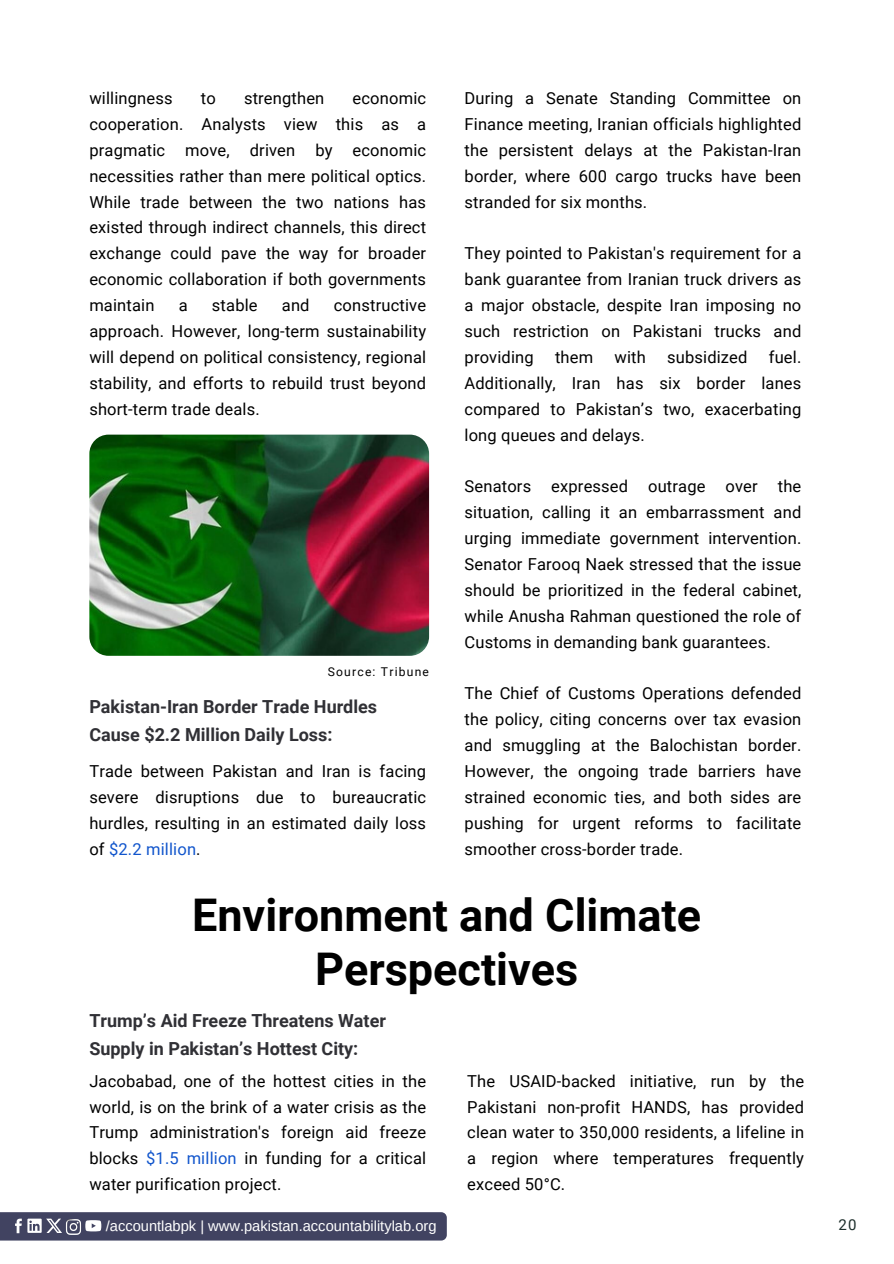
<style>
.page{position:relative;width:894px;height:1264px;background:#fff}
.page>*{position:absolute;margin:0;border:0;box-sizing:border-box;transform-origin:0 0}
.t1{font:700 45px/54px "Roboto";color:#000;text-align:center}
.t2{font:700 18px/28.2px "Roboto";color:#303035}
.t3{font:16.5px/25.8px "Roboto";letter-spacing:.01em;color:#000;text-align:justify}
.t4{font:15px "Roboto";color:#1c2d2a}
.t5{font:14.7px "Arimo";color:#fff}
.t6{font:12.15px "Roboto";letter-spacing:.1em;color:#000}
.s1{color:#15c}
</style>
<div class="page">
<svg style="left:0;top:1212px;width:446px;height:28px;background:#494b68"></svg>
<img style="left:65px;top:1218px;width:16px;height:16px">
<img style="left:89px;top:434px;width:340px;height:221px;border-radius:19px">
<p class="t3" style="left:89px;top:85px;width:85px">willingness</p>
<p class="t3" style="left:201px;top:85px;width:16px">to</p>
<p class="t3" style="left:244px;top:85px;width:82px">strengthen</p>
<p class="t3" style="left:89px;top:85px;width:338px;text-indent:263px">economic cooperation. Analysts view this as a pragmatic move, driven by economic necessities rather than mere political optics.<br>While trade between the two nations has existed through indirect channels, this direct exchange could pave the way for broader economic collaboration if both governments maintain</p>
<p class="t3" style="left:179px;top:292px;width:10px">a</p>
<p class="t3" style="left:212px;top:292px;width:47px">stable</p>
<p class="t3" style="left:282px;top:292px;width:29px">and</p>
<p class="t3" style="left:89px;top:292px;width:338px;text-indent:244px">constructive approach. However, long-term sustainability will depend on political consistency, regional stability, and efforts to rebuild trust beyond short-term trade deals.</p>
<h3 class="t6" style="left:327px;top:665px;width:103px">Source: Tribune</h3>
<h2 class="t2" style="left:89px;top:693px;width:289px">Pakistan-Iran Border Trade Hurdles<br>Cause $2.2 Million Daily Loss:</h2>
<h3 class="t3" style="left:89px;top:758px;width:338px">Trade between Pakistan and Iran is facing severe disruptions due to bureaucratic hurdles, resulting in an estimated daily loss of <span class="s1">$2.2 million</span>.</h3>
<h3 class="t3" style="left:464px;top:85px;width:338px">During a Senate Standing Committee on Finance meeting, Iranian officials highlighted the persistent delays at the Pakistan-Iran border, where 600 cargo trucks have been stranded for six months.</h3>
<h3 class="t3" style="left:464px;top:241px;width:338px">They pointed to Pakistan's requirement for a bank guarantee from Iranian truck drivers as a major obstacle, despite Iran imposing no such restriction on Pakistani trucks and providing</h3>
<h3 class="t3" style="left:464px;top:344px;width:338px;text-indent:304px">fuel.<br>Additionally, Iran has six border lanes compared to Pakistan’s two, exacerbating long queues and delays.</h3>
<h1 class="t3" style="left:464px;top:474px;width:338px">Senators expressed outrage over the situation, calling it an embarrassment and urging immediate government intervention.<br>Senator Farooq Naek stressed that the issue should be prioritized in the federal cabinet, while Anusha Rahman questioned the role of Customs in demanding bank guarantees.</h1>
<h2 class="t3" style="left:464px;top:681px;width:338px">The Chief of Customs Operations defended the policy, citing concerns over tax evasion and smuggling at the Balochistan border.<br>However, the ongoing trade barriers have strained economic ties, and both sides are pushing for urgent reforms to facilitate smoother cross-border trade.</h2>
<h3 class="t3" style="left:555px;top:344px;width:40px">them</h3>
<h3 class="t3" style="left:614px;top:344px;width:33px">with</h3>
<h3 class="t3" style="left:667px;top:344px;width:82px">subsidized</h3>
<h3 class="t1" style="left:192px;top:888px;width:510px">Environment and Climate<br>Perspectives</h3>
<h3 class="t2" style="left:89px;top:1006px;width:298px">Trump’s Aid Freeze Threatens Water<br>Supply in Pakistan’s Hottest City:</h3>
<p class="t3" style="left:89px;top:1068px;width:338px">Jacobabad, one of the hottest cities in the world, is on the brink of a water crisis as the Trump administration's foreign aid freeze blocks <span class="s1">$1.5 million</span> in funding for a critical water purification project.</p>
<p class="t3" style="left:467px;top:1068px;width:338px">The USAID-backed initiative, run by the Pakistani non-profit HANDS, has provided clean water to 350,000 residents, a lifeline in a region where temperatures frequently exceed 50°C.</p>
<p class="t5" style="left:106px;top:1217px;width:332px">/accountlabpk | www.pakistan.accountabilitylab.org</p>
<h3 class="t4" style="left:838px;top:1216px;width:20px">20</h3>
</div>
